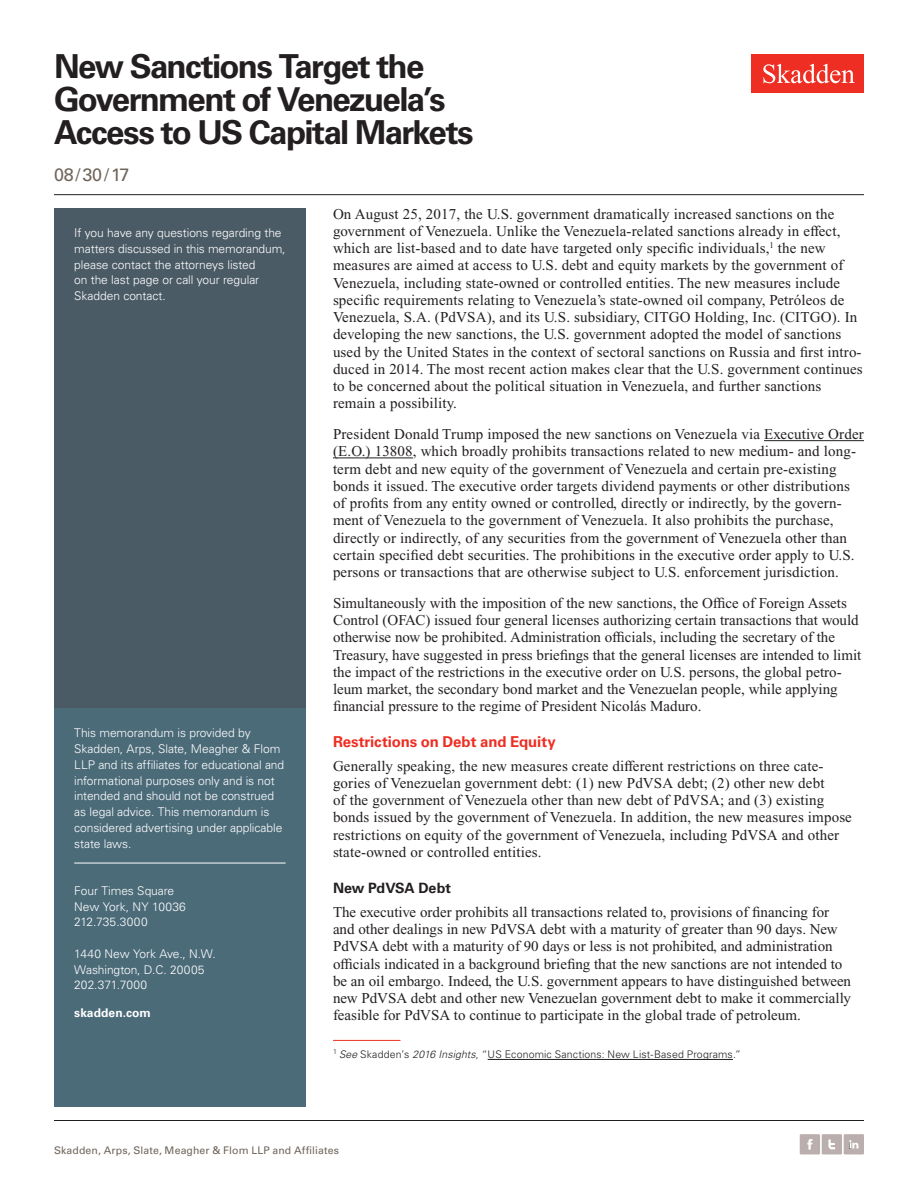
<style>
.page{position:relative;width:918px;height:1188px;background:#fff}
.page>*{position:absolute;margin:0;border:0;box-sizing:border-box;transform-origin:0 0}
.t1{font:700 33px/33px "Univers LT Std";letter-spacing:-.05em;color:#231f20}
.t2{font:18px "Univers LT Std";color:#6f645a}
.Main_Body{font:15px/17.2px "Times New Roman PS Std";letter-spacing:.01em;color:#231f20}
.First_Level_Heading{font:700 15px "Univers LT Std";letter-spacing:-.005em;color:#ee2e22}
.Second_Level_Heading{font:700 14.25px "Univers LT Std";letter-spacing:-.005em;color:#231f20}
.Sidebar_body_rule_be{font:300 12px/15.8px "Univers LT Std";letter-spacing:-.005em;color:#fff}
.t3{font:700 12px "Univers LT Std";letter-spacing:.01em;color:#fff}
.Footnote{font:300 10.5px "Univers LT Std";letter-spacing:.015em;color:#231f20}
.Folio{font:10.5px "Univers LT Std";letter-spacing:.01em;color:#6f645a}
.s1{font-style:italic}
</style>
<div class="page">
<div style="left:752px;top:54px;width:112px;height:39px;background:#ee2e22"></div>
<svg style="left:763px;top:64px;width:92px;height:19px"></svg>
<div style="left:844px;top:1134px;width:20px;height:20px;background:#baaeae"></div>
<svg style="left:849px;top:1140px;width:9px;height:9px"></svg>
<div style="left:800px;top:1134px;width:20px;height:20px;background:#baaeae"></div>
<svg style="left:807px;top:1139px;width:5px;height:11px"></svg>
<div style="left:822px;top:1134px;width:20px;height:20px;background:#baaeae"></div>
<svg style="left:828px;top:1139px;width:7px;height:10px"></svg>
<div style="left:54px;top:208px;width:252px;height:506px;background:#4b5b66"></div>
<div style="left:54px;top:708px;width:252px;height:399px;background:#4c6b79"></div>
<hr style="left:74px;top:863px;width:212px;height:1px;background:#fff">
<hr style="left:764px;top:440px;width:100px;height:1px;background:#231f20">
<hr style="left:333px;top:458px;width:80px;height:1px;background:#231f20">
<hr style="left:333px;top:1040px;width:67px;height:1px;background:#ee2e22">
<hr style="left:488px;top:1059px;width:245px;height:1px;background:#231f20">
<hr style="left:54px;top:1120px;width:810px;height:1px;background:#231f20">
<hr style="left:54px;top:194px;width:810px;height:1px;background:#231f20">
<h1 class="t1" style="left:54px;top:50px;width:421px">New Sanctions Target the<br>Government of Venezuela’s<br>Access to US Capital Markets</h1>
<p class="t2" style="left:54px;top:164px;width:77px">08/30/17</p>
<p class="Sidebar_body_rule_be" style="left:74px;top:225px;width:213px">If you have any questions regarding the matters discussed in this memorandum, please contact the attorneys listed<br>on the last page or call your regular Skadden contact.</p>
<p class="Sidebar_body_rule_be" style="left:74px;top:725px;width:212px">This memorandum is provided by Skadden, Arps, Slate, Meagher &amp; Flom LLP and its affiliates for educational and informational purposes only and is not intended and should not be construed as legal advice. This memorandum is considered advertising under applicable state laws.</p>
<p class="Sidebar_body_rule_be" style="left:74px;top:883px;width:113px">Four Times Square<br>New York, NY 10036<br>212.735.3000</p>
<p class="Sidebar_body_rule_be" style="left:74px;top:946px;width:143px">1440 New York Ave., N.W.<br>Washington, D.C. 20005<br>202.371.7000</p>
<p class="t3" style="left:74px;top:1006px;width:78px">skadden.com</p>
<p class="Main_Body" style="left:333px;top:205px;width:531px">On August 25, 2017, the U.S. government dramatically increased sanctions on the government of Venezuela. Unlike the Venezuela-related sanctions already in effect, which are list-based and to date have targeted only specific individuals,<sup>1</sup> the new measures are aimed at access to U.S. debt and equity markets by the government of Venezuela, including state-owned or controlled entities. The new measures include specific requirements relating to Venezuela’s state-owned oil company, Petróleos de Venezuela, S.A. (PdVSA), and its U.S. subsidiary, CITGO Holding, Inc. (CITGO). In developing the new sanctions, the U.S. government adopted the model of sanctions used by the United States in the context of sectoral sanctions on Russia and first intro&shy;duced in 2014. The most recent action makes clear that the U.S. government continues to be concerned about the political situation in Venezuela, and further sanctions remain a possibility.</p>
<p class="Main_Body" style="left:333px;top:426px;width:532px">President Donald Trump imposed the new sanctions on Venezuela via Executive Order (E.O.) 13808, which broadly prohibits transactions related to new medium- and long&shy;term debt and new equity of the government of Venezuela and certain pre-existing bonds it issued. The executive order targets dividend payments or other distributions of profits from any entity owned or controlled, directly or indirectly, by the govern&shy;ment of Venezuela to the government of Venezuela. It also prohibits the purchase, directly or indirectly, of any securities from the government of Venezuela other than certain specified debt securities. The prohibitions in the executive order apply to U.S. persons or transactions that are otherwise subject to U.S. enforcement jurisdiction.</p>
<p class="Main_Body" style="left:333px;top:594px;width:530px">Simultaneously with the imposition of the new sanctions, the Office of Foreign Assets Control (OFAC) issued four general licenses authorizing certain transactions that would otherwise now be prohibited. Administration officials, including the secretary of the Treasury, have suggested in press briefings that the general licenses are intended to limit the impact of the restrictions in the executive order on U.S. persons, the global petro&shy;leum market, the secondary bond market and the Venezuelan people, while applying financial pressure to the regime of President Nicolás Maduro.</p>
<p class="First_Level_Heading" style="left:333px;top:733px;width:224px">Restrictions on Debt and Equity</p>
<p class="Main_Body" style="left:333px;top:757px;width:520px">Generally speaking, the new measures create different restrictions on three cate&shy;gories of Venezuelan government debt: (1) new PdVSA debt; (2) other new debt<br>of the government of Venezuela other than new debt of PdVSA; and (3) existing bonds issued by the government of Venezuela. In addition, the new measures impose restrictions on equity of the government of Venezuela, including PdVSA and other state-owned or controlled entities.</p>
<p class="Second_Level_Heading" style="left:333px;top:880px;width:120px">New PdVSA Debt</p>
<p class="Main_Body" style="left:333px;top:903px;width:520px">The executive order prohibits all transactions related to, provisions of financing for and other dealings in new PdVSA debt with a maturity of greater than 90 days. New PdVSA debt with a maturity of 90 days or less is not prohibited, and administration officials indicated in a background briefing that the new sanctions are not intended to be an oil embargo. Indeed, the U.S. government appears to have distinguished between new PdVSA debt and other new Venezuelan government debt to make it commercially feasible for PdVSA to continue to participate in the global trade of petroleum.</p>
<p class="Footnote" style="left:333px;top:1048px;width:410px"><sup>1</sup> <span class="s1">See</span> Skadden’s <span class="s1">2016 Insights</span>, “US Economic Sanctions: New List-Based Programs.”</p>
<p class="Folio" style="left:54px;top:1144px;width:287px">Skadden, Arps, Slate, Meagher &amp; Flom LLP and Affiliates</p>
</div>
